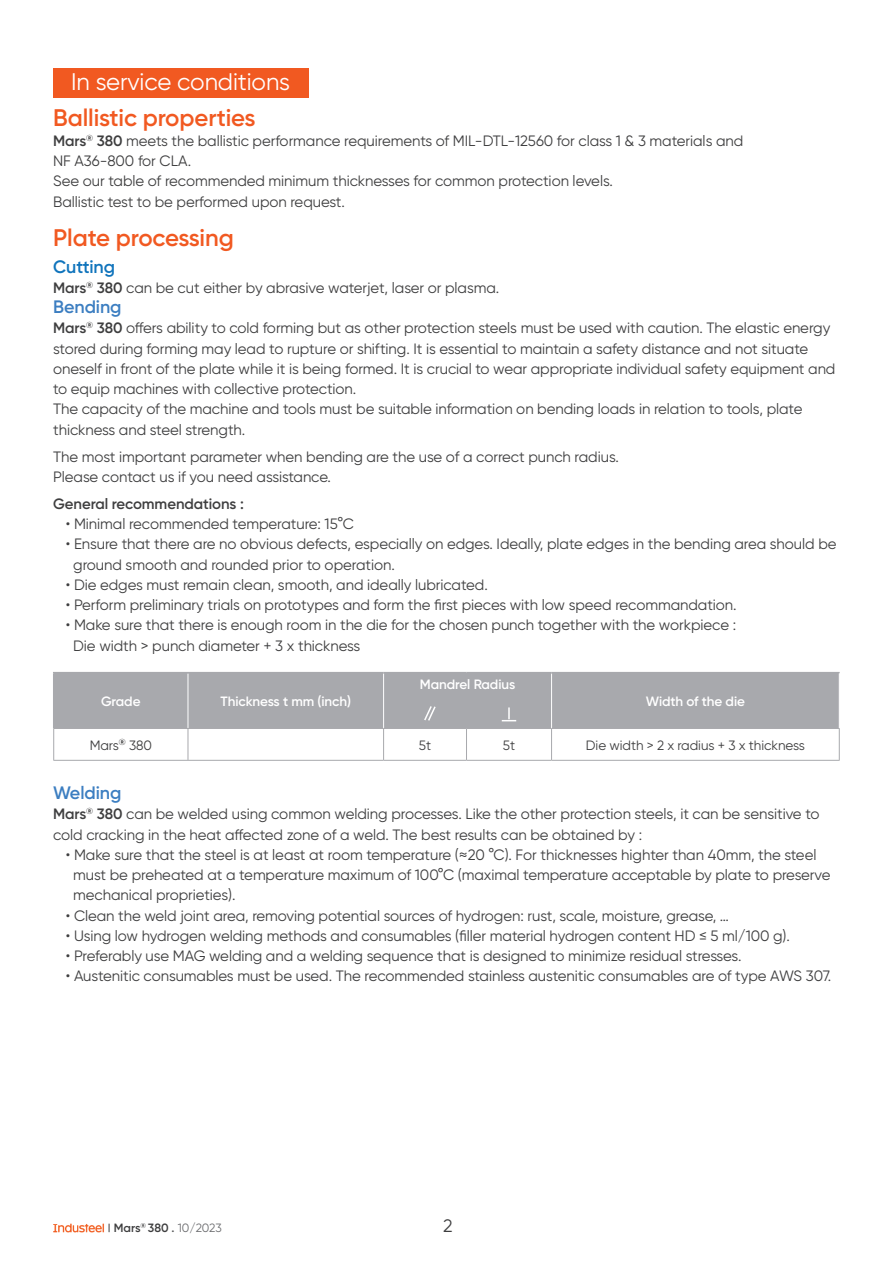
<style>
.page{position:relative;width:893px;height:1263px;background:#fff}
.page>*{position:absolute;margin:0;border:0;box-sizing:border-box;transform-origin:0 0}
.t1{font:600 24px "Gilroy";letter-spacing:-.005em;color:#f15921}
.t2{font:24px "Gilroy";letter-spacing:-.005em;color:#fff}
.t3{font:600 18px "Gilroy";letter-spacing:-.005em;color:#3c7ec1}
.t4{font:600 18px "Gilroy";letter-spacing:-.005em;color:#1074bc}
.t5{font:18px "Gilroy";color:#3e3e3f}
.t6{font:15px/20.2px "Gilroy";letter-spacing:-.005em;color:#3e3e3f}
.t7{font:600 15px "Gilroy";letter-spacing:-.005em;color:#3e3e3f}
.t8{font:600 13.5px "Gilroy";letter-spacing:-.005em;color:#fff}
.t9{font:13.5px "Gilroy";letter-spacing:-.005em;color:#3e3e3f}
.t10{font:600 12px "Gilroy";color:#3e3e3f}
.s1{font-weight:600}
.s2{color:#545557}
.s3{font-weight:400;color:#6c6d70}
</style>
<div class="page">
<img style="left:53px;top:1223px;width:51px;height:10px">
<div style="left:53px;top:68px;width:255px;height:30px;background:#f15921"></div>
<hr style="left:53px;top:672px;width:135px;height:1px;background:#a8a9ad">
<hr style="left:53px;top:673px;width:1px;height:55px;background:#a8a9ad">
<hr style="left:188px;top:672px;width:196px;height:1px;background:#a8a9ad">
<hr style="left:384px;top:672px;width:82px;height:1px;background:#a8a9ad">
<hr style="left:466px;top:672px;width:86px;height:1px;background:#a8a9ad">
<hr style="left:552px;top:672px;width:288px;height:1px;background:#a8a9ad">
<hr style="left:53px;top:728px;width:135px;height:1px;background:#a8a9ad">
<hr style="left:53px;top:729px;width:1px;height:31px;background:#a8a9ad">
<hr style="left:188px;top:728px;width:196px;height:1px;background:#a8a9ad">
<hr style="left:188px;top:729px;width:1px;height:31px;background:#a8a9ad">
<hr style="left:384px;top:728px;width:82px;height:1px;background:#a8a9ad">
<hr style="left:383px;top:729px;width:1px;height:31px;background:#a8a9ad">
<hr style="left:466px;top:728px;width:86px;height:1px;background:#a8a9ad">
<hr style="left:466px;top:729px;width:1px;height:31px;background:#a8a9ad">
<hr style="left:552px;top:728px;width:288px;height:1px;background:#a8a9ad">
<hr style="left:551px;top:729px;width:1px;height:31px;background:#a8a9ad">
<hr style="left:839px;top:729px;width:1px;height:31px;background:#a8a9ad">
<hr style="left:53px;top:760px;width:135px;height:1px;background:#a8a9ad">
<hr style="left:188px;top:760px;width:196px;height:1px;background:#a8a9ad">
<hr style="left:384px;top:760px;width:82px;height:1px;background:#a8a9ad">
<hr style="left:466px;top:760px;width:86px;height:1px;background:#a8a9ad">
<hr style="left:552px;top:760px;width:288px;height:1px;background:#a8a9ad">
<div style="left:54px;top:673px;width:785px;height:55px;background:#a8a9ad"></div>
<h1 class="t2" style="left:71px;top:67px;width:220px">In service conditions</h1>
<h1 class="t1" style="left:53px;top:102px;width:204px">Ballistic properties</h1>
<p class="t6" style="left:53px;top:130px;width:692px"><span class="s1">Mars</span><sup>®</sup> <span class="s1">380</span> meets the ballistic performance requirements of MIL-DTL-12560 for class 1 &amp; 3 materials and NF A36-800 for CLA.<br>See our table of recommended minimum thicknesses for common protection levels.<br>Ballistic test to be performed upon request.</p>
<h1 class="t1" style="left:53px;top:222px;width:182px">Plate processing</h1>
<p class="t4" style="left:53px;top:255px;width:63px">Cutting</p>
<p class="t6" style="left:53px;top:277px;width:448px"><span class="s1">Mars</span><sup>®</sup> <span class="s1">380</span> can be cut either by abrasive waterjet, laser or plasma.</p>
<p class="t3" style="left:53px;top:296px;width:70px">Bending</p>
<p class="t6" style="left:53px;top:318px;width:784px"><span class="s1">Mars</span><sup>®</sup> <span class="s1">380</span> offers ability to cold forming but as other protection steels must be used with caution. The elastic energy stored during forming may lead to rupture or shifting. It is essential to maintain a safety distance and not situate oneself in front of the plate while it is being formed. It is crucial to wear appropriate individual safety equipment and to equip machines with collective protection.<br>The capacity of the machine and tools must be suitable information on bending loads in relation to tools, plate thickness and steel strength.</p>
<p class="t6" style="left:53px;top:446px;width:567px">The most important parameter when bending are the use of a correct punch radius.<br>Please contact us if you need assistance.</p>
<p class="t7" style="left:53px;top:494px;width:192px">General recommendations :</p>
<p class="t6" style="left:66px;top:514px;width:289px">• Minimal recommended temperature: 15°C</p>
<p class="t6" style="left:73px;top:534px;width:765px;text-indent:-7px">• Ensure that there are no obvious defects, especially on edges. Ideally, plate edges in the bending area should be ground smooth and rounded prior to operation.</p>
<p class="t6" style="left:66px;top:574px;width:423px">• Die edges must remain clean, smooth, and ideally lubricated.</p>
<p class="t6" style="left:66px;top:595px;width:672px">• Perform preliminary trials on prototypes and form the first pieces with low speed recommandation.</p>
<p class="t6" style="left:73px;top:615px;width:664px;text-indent:-7px">• Make sure that there is enough room in the die for the chosen punch together with the workpiece :<br>Die width &gt; punch diameter + 3 x thickness</p>
<p class="t8" style="left:101px;top:693px;width:41px">Grade</p>
<p class="t8" style="left:221px;top:693px;width:132px">Thickness t mm (inch)</p>
<p class="t8" style="left:420px;top:676px;width:97px">Mandrel Radius</p>
<p class="t8" style="left:646px;top:693px;width:101px">Width of the die</p>
<p class="t9" style="left:90px;top:737px;width:64px">Mars<sup>®</sup> 380</p>
<p class="t9" style="left:419px;top:737px;width:14px">5t</p>
<p class="t9" style="left:503px;top:737px;width:14px">5t</p>
<p class="t9" style="left:586px;top:737px;width:220px">Die width &gt; 2 x radius + 3 x thickness</p>
<p class="t3" style="left:53px;top:782px;width:70px">Welding</p>
<p class="t6" style="left:53px;top:804px;width:768px"><span class="s1">Mars</span><sup>®</sup> <span class="s1">380</span> can be welded using common welding processes. Like the other protection steels, it can be sensitive to cold cracking in the heat affected zone of a weld. The best results can be obtained by :</p>
<p class="t6" style="left:73px;top:844px;width:759px;text-indent:-7px">• Make sure that the steel is at least at room temperature (≈20 °C). For thicknesses highter than 40mm, the steel must be preheated at a temperature maximum of 100°C (maximal temperature acceptable by plate to preserve mechanical proprieties).</p>
<p class="t6" style="left:66px;top:905px;width:665px">• Clean the weld joint area, removing potential sources of hydrogen: rust, scale, moisture, grease, …</p>
<p class="t6" style="left:66px;top:925px;width:726px">• Using low hydrogen welding methods and consumables (filler material hydrogen content HD ≤ 5 ml/100 g).</p>
<p class="t6" style="left:66px;top:946px;width:677px">• Preferably use MAG welding and a welding sequence that is designed to minimize residual stresses.</p>
<p class="t6" style="left:66px;top:966px;width:767px">• Austenitic consumables must be used. The recommended stainless austenitic consumables are of type AWS 307.</p>
<p class="t10" style="left:114px;top:1220px;width:109px">Mars<sup>®</sup> 380 <span class="s2">.</span> <span class="s3">10/2023</span></p>
<p class="t5" style="left:443px;top:1214px;width:11px">2</p>
</div>
